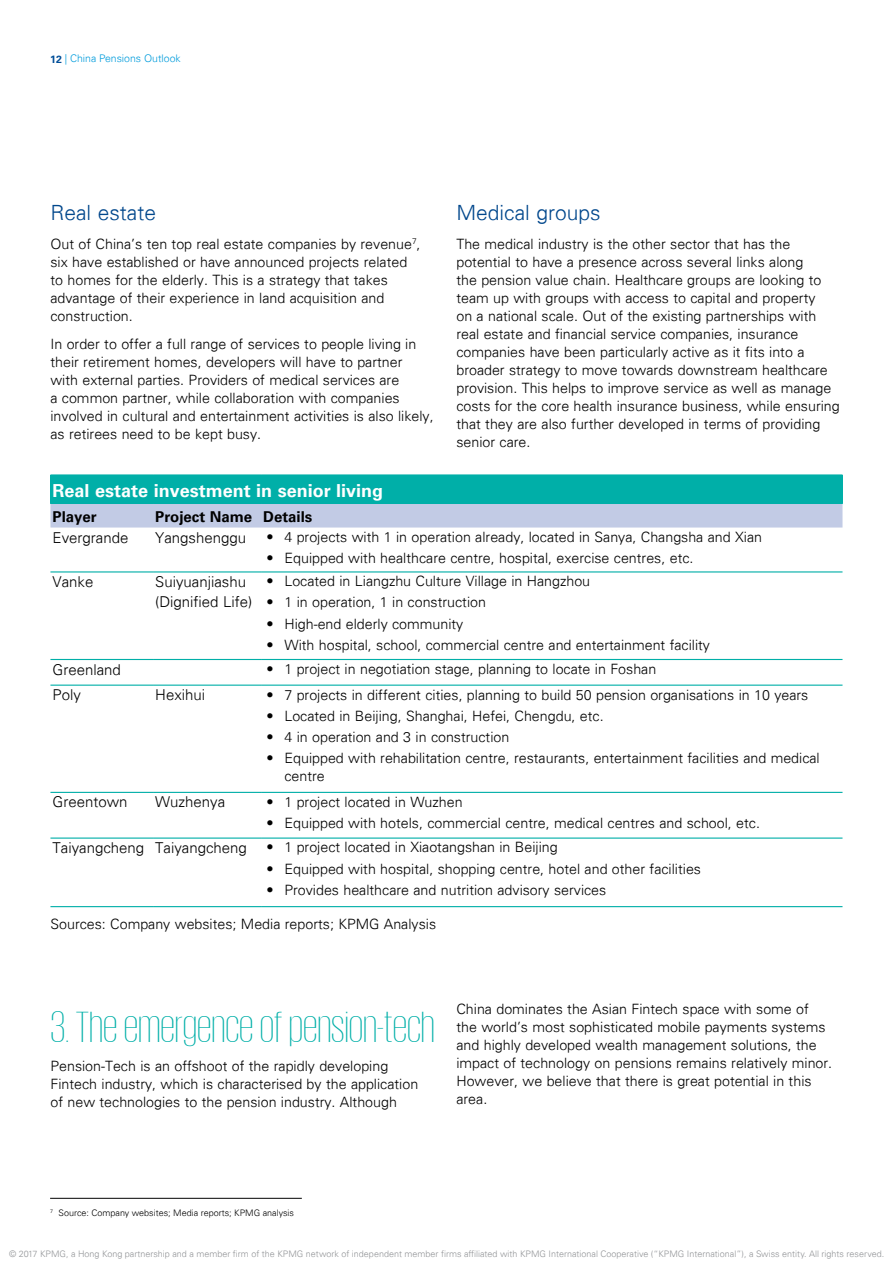
<style>
.page{position:relative;width:893px;height:1263px;background:#fff}
.page>*{position:absolute;margin:0;border:0;box-sizing:border-box;transform-origin:0 0}
.t1{font:200 45px "KPMG";color:#00afa8}
.t2{font:300 21px "Univers 45";color:#00478c}
.t3{font:700 18px "Univers 65";color:#fff}
.t4{font:300 15px/19.5px "Univers 45";color:#000}
.t5{font:700 15px "Univers 65";color:#000}
.t6{font:300 14.25px/18px "Univers 45";color:#000}
.t7{font:300 10.5px "Univers 45";color:#009cdc}
.t8{font:300 9px "Univers 45";color:#939598}
.t9{font:300 9px "Univers 45";color:#000}
.s1{font-family:"Univers 65";font-weight:700;color:#004e98}
</style>
<div class="page">
<div style="left:50px;top:475px;width:792px;height:28px;background:#00afa8"></div>
<div style="left:50px;top:504px;width:792px;height:23px;background:#c2cbe5"></div>
<hr style="left:50px;top:474px;width:103px;height:2px;background:#00afa8">
<hr style="left:153px;top:474px;width:108px;height:2px;background:#00afa8">
<hr style="left:261px;top:474px;width:581px;height:2px;background:#00afa8">
<hr style="left:50px;top:503px;width:103px;height:1px;background:#00afa8">
<hr style="left:153px;top:503px;width:108px;height:1px;background:#00afa8">
<hr style="left:261px;top:503px;width:581px;height:1px;background:#00afa8">
<hr style="left:50px;top:571px;width:103px;height:1px;background:#00afa8">
<hr style="left:153px;top:571px;width:108px;height:1px;background:#00afa8">
<hr style="left:261px;top:571px;width:581px;height:1px;background:#00afa8">
<hr style="left:50px;top:659px;width:103px;height:1px;background:#00afa8">
<hr style="left:153px;top:659px;width:108px;height:1px;background:#00afa8">
<hr style="left:261px;top:659px;width:581px;height:1px;background:#00afa8">
<hr style="left:50px;top:685px;width:103px;height:1px;background:#00afa8">
<hr style="left:153px;top:685px;width:108px;height:1px;background:#00afa8">
<hr style="left:261px;top:685px;width:581px;height:1px;background:#00afa8">
<hr style="left:50px;top:792px;width:103px;height:1px;background:#00afa8">
<hr style="left:153px;top:792px;width:108px;height:1px;background:#00afa8">
<hr style="left:261px;top:792px;width:581px;height:1px;background:#00afa8">
<hr style="left:50px;top:837px;width:103px;height:2px;background:#00afa8">
<hr style="left:153px;top:837px;width:108px;height:2px;background:#00afa8">
<hr style="left:261px;top:837px;width:581px;height:2px;background:#00afa8">
<hr style="left:50px;top:906px;width:103px;height:1px;background:#00afa8">
<hr style="left:153px;top:906px;width:108px;height:1px;background:#00afa8">
<hr style="left:261px;top:906px;width:581px;height:1px;background:#00afa8">
<hr style="left:50px;top:1198px;width:252px;height:1px;background:#000">
<p class="t7" style="left:50px;top:52px;width:132px"><span class="s1">12</span> | China Pensions Outlook</p>
<h2 class="t2" style="left:50px;top:200px;width:107px">Real estate</h2>
<p class="t6" style="left:50px;top:235px;width:372px">Out of China’s ten top real estate companies by revenue<sup>7</sup>, six have established or have announced projects related to homes for the elderly. This is a strategy that takes advantage of their experience in land acquisition and construction.</p>
<p class="t6" style="left:50px;top:335px;width:385px">In order to offer a full range of services to people living in their retirement homes, developers will have to partner with external parties. Providers of medical services are<br>a common partner, while collaboration with companies involved in cultural and entertainment activities is also likely, as retirees need to be kept busy.</p>
<h2 class="t2" style="left:456px;top:200px;width:146px">Medical groups</h2>
<p class="t6" style="left:456px;top:235px;width:385px">The medical industry is the other sector that has the potential to have a presence across several links along<br>the pension value chain. Healthcare groups are looking to team up with groups with access to capital and property<br>on a national scale. Out of the existing partnerships with real estate and financial service companies, insurance companies have been particularly active as it fits into a broader strategy to move towards downstream healthcare provision. This helps to improve service as well as manage costs for the core health insurance business, while ensuring that they are also further developed in terms of providing senior care.</p>
<p class="t3" style="left:53px;top:480px;width:332px">Real estate investment in senior living</p>
<p class="t5" style="left:53px;top:508px;width:46px">Player</p>
<p class="t5" style="left:155px;top:508px;width:159px">Project Name Details</p>
<p class="t4" style="left:53px;top:527px;width:77px">Evergrande</p>
<p class="t4" style="left:155px;top:527px;width:92px">Yangshenggu</p>
<p class="t6" style="left:266px;top:528px;width:497px">• 4 projects with 1 in operation already, located in Sanya, Changsha and Xian</p>
<p class="t6" style="left:266px;top:549px;width:429px">• Equipped with healthcare centre, hospital, exercise centres, etc.</p>
<p class="t4" style="left:53px;top:572px;width:42px">Vanke</p>
<p class="t4" style="left:155px;top:572px;width:99px">Suiyuanjiashu (Dignified Life)</p>
<p class="t6" style="left:266px;top:572px;width:325px">• Located in Liangzhu Culture Village in Hangzhou</p>
<p class="t6" style="left:266px;top:593px;width:221px">• 1 in operation, 1 in construction</p>
<p class="t6" style="left:266px;top:615px;width:198px">• High-end elderly community</p>
<p class="t6" style="left:266px;top:636px;width:445px">• With hospital, school, commercial centre and entertainment facility</p>
<p class="t4" style="left:53px;top:659px;width:70px">Greenland</p>
<p class="t6" style="left:266px;top:660px;width:391px">• 1 project in negotiation stage, planning to locate in Foshan</p>
<p class="t4" style="left:53px;top:685px;width:30px">Poly</p>
<p class="t4" style="left:155px;top:685px;width:52px">Hexihui</p>
<p class="t6" style="left:266px;top:685px;width:543px">• 7 projects in different cities, planning to build 50 pension organisations in 10 years</p>
<p class="t6" style="left:266px;top:707px;width:339px">• Located in Beijing, Shanghai, Hefei, Chengdu, etc.</p>
<p class="t6" style="left:266px;top:728px;width:244px">• 4 in operation and 3 in construction</p>
<p class="t6" style="left:284px;top:749px;width:537px;text-indent:-18px">• Equipped with rehabilitation centre, restaurants, entertainment facilities and medical centre</p>
<p class="t4" style="left:53px;top:792px;width:77px">Greentown</p>
<p class="t4" style="left:155px;top:792px;width:72px">Wuzhenya</p>
<p class="t6" style="left:266px;top:793px;width:198px">• 1 project located in Wuzhen</p>
<p class="t6" style="left:266px;top:814px;width:495px">• Equipped with hotels, commercial centre, medical centres and school, etc.</p>
<p class="t4" style="left:53px;top:838px;width:196px">Taiyangcheng Taiyangcheng</p>
<p class="t6" style="left:266px;top:838px;width:293px">• 1 project located in Xiaotangshan in Beijing</p>
<p class="t6" style="left:266px;top:859px;width:436px">• Equipped with hospital, shopping centre, hotel and other facilities</p>
<p class="t6" style="left:266px;top:881px;width:341px">• Provides healthcare and nutrition advisory services</p>
<p class="t6" style="left:50px;top:914px;width:387px">Sources: Company websites; Media reports; KPMG Analysis</p>
<h1 class="t1" style="left:50px;top:1006px;width:386px">3.The emergence of pension-tech</h1>
<p class="t6" style="left:50px;top:1057px;width:369px">Pension-Tech is an offshoot of the rapidly developing<br>Fintech industry, which is characterised by the application of new technologies to the pension industry. Although</p>
<p class="t6" style="left:456px;top:999px;width:377px">China dominates the Asian Fintech space with some of the world’s most sophisticated mobile payments systems and highly developed wealth management solutions, the impact of technology on pensions remains relatively minor.<br>However, we believe that there is great potential in this area.</p>
<p class="t9" style="left:50px;top:1207px;width:246px"><sup>7</sup> Source: Company websites; Media reports; KPMG analysis</p>
<p class="t8" style="left:9px;top:1248px;width:877px">© 2017 KPMG, a Hong Kong partnership and a member firm of the KPMG network of independent member firms affiliated with KPMG International Cooperative (“KPMG International”), a Swiss entity. All rights reserved.</p>
</div>
